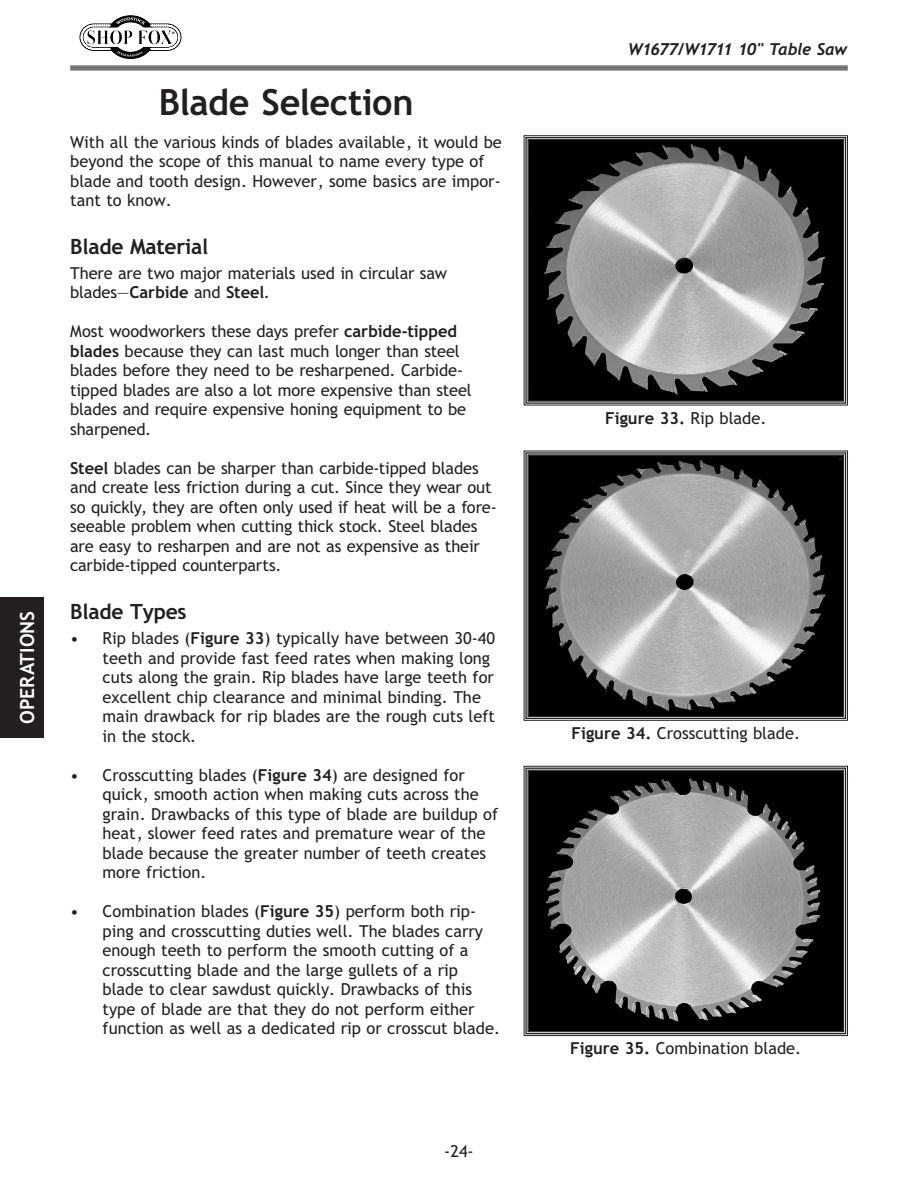
<style>
.page{position:relative;width:918px;height:1188px;background:#fff}
.page>*{position:absolute;margin:0;border:0;box-sizing:border-box;transform-origin:0 0}
.t1{font:36px "Trebuchet MS Bold";letter-spacing:-.015em;color:#231f20}
.t2{font:21px "Trebuchet MS Bold";letter-spacing:-.01em;color:#231f20}
.t3{font:19.5px "Trebuchet MS Bold";letter-spacing:-.005em;color:#fff}
.t4{font:16.5px/19.5px "Trebuchet MS";color:#231f20}
.t5{font:16.5px "Trebuchet MS Bold";color:#231f20}
.t6{font:italic 16.5px "Trebuchet MS Bold";letter-spacing:-.055em;color:#231f20}
.s1{font-family:"Trebuchet MS"}
.s2{font-family:"Trebuchet MS Bold"}
</style>
<div class="page">
<svg style="left:79px;top:15px;width:103px;height:44px"></svg>
<hr style="left:70px;top:66px;width:778px;height:4px;background:#7a7778">
<hr style="left:70px;top:66px;width:778px;height:1px;background:#231f20">
<hr style="left:70px;top:67px;width:778px;height:2px;background:#231f20">
<hr style="left:70px;top:70px;width:778px;height:1px;background:#231f20">
<div style="left:0;top:597px;width:43px;height:141px;background:#231f20"></div>
<svg style="left:523px;top:135px;width:325px;height:271px;background:#686868"></svg>
<div style="left:525px;top:137px;width:321px;height:267px;border:1px solid #231f20"></div>
<div style="left:528px;top:139px;width:316px;height:263px;border:1px solid #231f20"></div>
<svg style="left:523px;top:450px;width:325px;height:271px;background:#6e6e6e"></svg>
<div style="left:525px;top:452px;width:321px;height:267px;border:1px solid #231f20"></div>
<div style="left:528px;top:455px;width:316px;height:262px;border:1px solid #231f20"></div>
<svg style="left:523px;top:766px;width:325px;height:270px;background:#666"></svg>
<div style="left:525px;top:768px;width:321px;height:266px;border:1px solid #231f20"></div>
<div style="left:528px;top:770px;width:316px;height:262px;border:1px solid #231f20"></div>
<p class="t3" style="left:15px;top:724px;width:115px;rotate:-90deg">OPERATIONS</p>
<h1 class="t1" style="left:159px;top:79px;width:256px">Blade Selection</h1>
<p class="t4" style="left:70px;top:132px;width:433px">With all the various kinds of blades available, it would be beyond the scope of this manual to name every type of blade and tooth design. However, some basics are impor&shy;tant to know.</p>
<p class="t2" style="left:70px;top:233px;width:140px">Blade Material</p>
<p class="t4" style="left:70px;top:264px;width:378px">There are two major materials used in circular saw</p>
<p class="t5" style="left:70px;top:282px;width:201px"><span class="s1">blades—</span>Carbide <span class="s1">and</span> Steel<span class="s1">.</span></p>
<p class="t4" style="left:70px;top:322px;width:403px">Most woodworkers these days prefer <span class="s2">carbide-tipped blades</span> because they can last much longer than steel blades before they need to be resharpened. Carbide&shy;tipped blades are also a lot more expensive than steel blades and require expensive honing equipment to be sharpened.</p>
<p class="t4" style="left:70px;top:459px;width:428px"><span class="s2">Steel</span> blades can be sharper than carbide-tipped blades and create less friction during a cut. Since they wear out so quickly, they are often only used if heat will be a fore&shy;seeable problem when cutting thick stock. Steel blades are easy to resharpen and are not as expensive as their carbide-tipped counterparts.</p>
<p class="t2" style="left:70px;top:599px;width:118px">Blade Types</p>
<p class="t4" style="left:103px;top:629px;width:394px;text-indent:-32px">• Rip blades (<span class="s2">Figure 33</span>) typically have between 30-40 teeth and provide fast feed rates when making long cuts along the grain. Rip blades have large teeth for excellent chip clearance and minimal binding. The main drawback for rip blades are the rough cuts left in the stock.</p>
<p class="t4" style="left:103px;top:766px;width:397px;text-indent:-32px">• Crosscutting blades (<span class="s2">Figure 34</span>) are designed for quick, smooth action when making cuts across the grain. Drawbacks of this type of blade are buildup of heat, slower feed rates and premature wear of the blade because the greater number of teeth creates more friction.</p>
<p class="t4" style="left:103px;top:902px;width:399px;text-indent:-32px">• Combination blades (<span class="s2">Figure 35</span>) perform both rip&shy;ping and crosscutting duties well. The blades carry enough teeth to perform the smooth cutting of a crosscutting blade and the large gullets of a rip blade to clear sawdust quickly. Drawbacks of this type of blade are that they do not perform either function as well as a dedicated rip or crosscut blade.</p>
<p class="t4" style="left:444px;top:1142px;width:31px">-24-</p>
<p class="t6" style="left:628px;top:39px;width:221px">W1677/W1711 10" Table Saw</p>
<p class="t5" style="left:605px;top:408px;width:163px">Figure 33. <span class="s1">Rip blade.</span></p>
<p class="t4" style="left:572px;top:724px;width:230px"><span class="s2">Figure 34.</span> Crosscutting blade.</p>
<p class="t4" style="left:570px;top:1039px;width:232px"><span class="s2">Figure 35.</span> Combination blade.</p>
</div>
